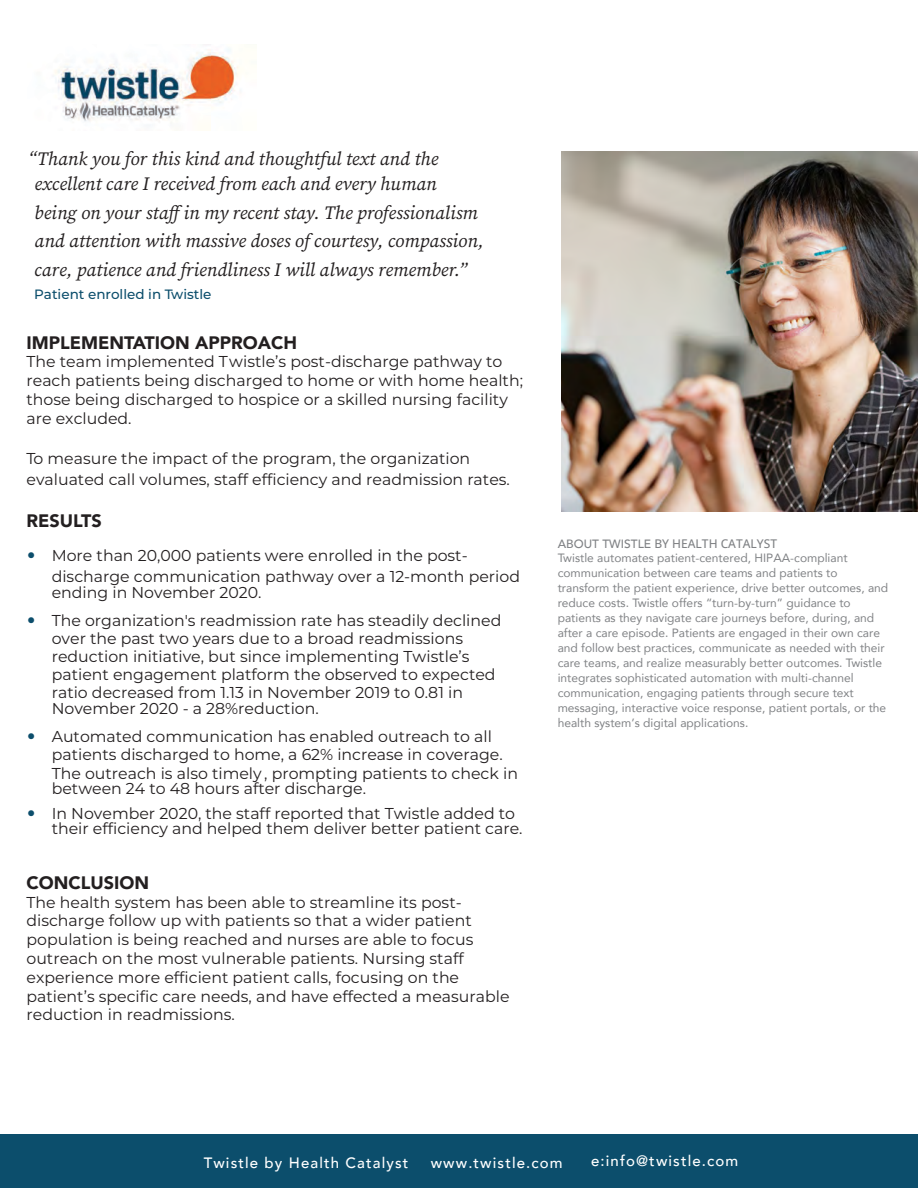
<style>
.page{position:relative;width:918px;height:1188px;background:#fff}
.page>*{position:absolute;margin:0;border:0;box-sizing:border-box;transform-origin:0 0}
.t1{font:italic 18.75px/28.5px "Source Serif Pro";color:#231f20}
.t2{font:900 18px "Avenir";color:#231f20}
.t3{font:15.75px/18.8px "Montserrat";color:#231f20}
.t4{font:500 15px "Avenir";letter-spacing:.075em;color:#fff}
.t5{font:500 13.5px "Montserrat";color:#0c4e6c}
.t6{font:12px/15px "Avenir";color:#808285}
.s1{font-family:"Avenir";font-size:16.5px;color:#0c4e6c}
.s2{font-weight:500}
.s3{font-family:"Open Sans";font-weight:500}
</style>
<div class="page">
<div style="left:0;top:1134px;width:918px;height:54px;background:#0c4e6c"></div>
<img style="left:561px;top:151px;width:357px;height:360px">
<img style="left:55px;top:44px;width:185px;height:78px">
<p class="t1" style="left:28px;top:145px;width:412px">“Thank you for this kind and thoughtful text and the</p>
<p class="t1" style="left:34px;top:171px;width:451px">excellent care I received from each and every human<br>being on your staffin my recent stay. The professionalism and attention with massive doses of courtesy, compassion, care, patience and friendliness I will always remember.”</p>
<p class="t5" style="left:34px;top:285px;width:179px">Patient enrolled in Twistle</p>
<p class="t2" style="left:27px;top:327px;width:272px">IMPLEMENTATION APPROACH</p>
<p class="t3" style="left:27px;top:352px;width:498px">The team implemented Twistle’s post-discharge pathway to reach patients being discharged to home or with home health; those being discharged to hospice or a skilled nursing facility are excluded.</p>
<p class="t3" style="left:27px;top:447px;width:485px;line-height:21.6px">To measure the impact of the program, the organization evaluated call volumes, staff efficiency and readmission rates.</p>
<p class="t2" style="left:27px;top:506px;width:77px">RESULTS</p>
<p class="t3" style="left:52px;top:544px;width:470px;line-height:21.6px;text-indent:-25px"><span class="s1">•</span> More than 20,000 patients were enrolled in the post&shy;discharge communication pathway over a 12-month period</p>
<p class="t3" style="left:52px;top:583px;width:211px">ending in November 2020.</p>
<p class="t3" style="left:52px;top:611px;width:451px;line-height:18.1px;text-indent:-25px"><span class="s1">•</span> The organization's readmission rate has steadily declined over the past two years due to a broad readmissions reduction initiative, but since implementing Twistle’s patient engagement platform the observed to expected ratio decreased from 1.13 in November 2019 to 0.81 in</p>
<p class="t3" style="left:52px;top:698px;width:269px">November 2020 - a 28%reduction.</p>
<p class="t3" style="left:52px;top:726px;width:468px;text-indent:-25px"><span class="s1">•</span> Automated communication has enabled outreach to all patients discharged to home, a 62% increase in coverage.<br>The outreach is also timely , prompting patients to check in</p>
<p class="t3" style="left:52px;top:779px;width:316px">between 24 to 48 hours after discharge.</p>
<p class="t3" style="left:52px;top:806px;width:472px;line-height:15px;text-indent:-25px"><span class="s1">•</span> In November 2020, the staff reported that Twistle added to their efficiency and helped them deliver better patient care.</p>
<p class="t2" style="left:27px;top:867px;width:124px">CONCLUSION</p>
<p class="t3" style="left:27px;top:892px;width:485px">The health system has been able to streamline its post&shy;discharge follow up with patients so that a wider patient population is being reached and nurses are able to focus outreach on the most vulnerable patients. Nursing staff experience more efficient patient calls, focusing on the patient’s specific care needs, and have effected a measurable reduction in readmissions.</p>
<p class="t6" style="left:558px;top:536px;width:332px"><span class="s2">ABOUT TWISTLE</span> <span class="s3">BY HEALTH CATALYST<br></span>Twistle automates patient-centered, HIPAA-compliant communication between care teams and patients to transform the patient experience, drive better outcomes, and reduce costs. Twistle offers “turn-by-turn” guidance to patients as they navigate care journeys before, during, and after a care episode. Patients are engaged in their own care and follow best practices, communicate as needed with their care teams, and realize measurably better outcomes. Twistle integrates sophisticated automation with multi-channel communication, engaging patients through secure text messaging, interactive voice response, patient portals, or the health system’s digital applications.</p>
<p class="t4" style="left:204px;top:1150px;width:206px">Twistle by Health Catalyst</p>
<p class="t4" style="left:431px;top:1150px;width:133px">www.twistle.com</p>
<p class="t4" style="left:591px;top:1148px;width:149px">e:info@twistle.com</p>
</div>
